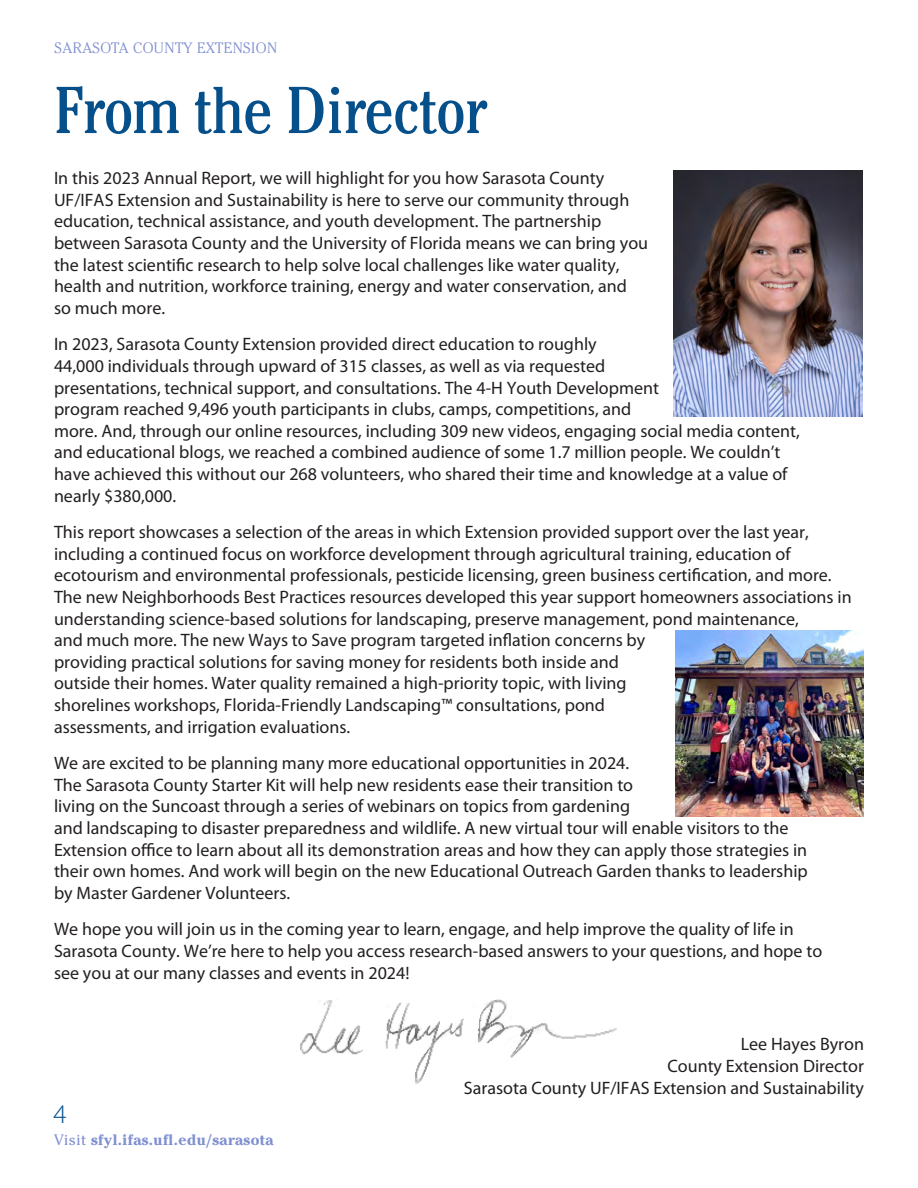
<style>
.page{position:relative;width:918px;height:1188px;background:#fff}
.page>*{position:absolute;margin:0;border:0;box-sizing:border-box;transform-origin:0 0}
.t1{font:condensed 66px "Cheltenham Std";letter-spacing:-.01em;color:#054f8b}
.t2{font:300 27px "Myriad Pro";color:#054f8b}
.t3{font:18px/21.6px "Myriad Pro";color:#231f20}
.t4{font:700 15px "Cheltenham Std";letter-spacing:.03em;color:#8090d2}
.t5{font:300 15px "Cheltenham Std";letter-spacing:.03em;color:#8090d2}
.s1{font-weight:400}
</style>
<div class="page">
<img style="left:674px;top:170px;width:188px;height:246px">
<img style="left:301px;top:1000px;width:316px;height:83px">
<img style="left:675px;top:631px;width:189px;height:185px">
<p class="t5" style="left:55px;top:39px;width:224px">SARASOTA COUNTY EXTENSION</p>
<p class="t1" style="left:54px;top:71px;width:434px">From the Director</p>
<p class="t3" style="left:54px;top:167px;width:596px">In this 2023 Annual Report, we will highlight for you how Sarasota County UF/IFAS Extension and Sustainability is here to serve our community through education, technical assistance, and youth development. The partnership between Sarasota County and the University of Florida means we can bring you the latest scientific research to help solve local challenges like water quality, health and nutrition, workforce training, energy and water conservation, and so much more.</p>
<p class="t3" style="left:54px;top:333px;width:747px">In 2023, Sarasota County Extension provided direct education to roughly<br>44,000 individuals through upward of 315 classes, as well as via requested<br>presentations, technical support, and consultations. The 4-H Youth Development<br>program reached 9,496 youth participants in clubs, camps, competitions, and<br>more. And, through our online resources, including 309 new videos, engaging social media content, and educational blogs, we reached a combined audience of some 1.7 million people. We couldn’t have achieved this without our 268 volunteers, who shared their time and knowledge at a value of nearly $380,000.</p>
<p class="t3" style="left:54px;top:521px;width:799px">This report showcases a selection of the areas in which Extension provided support over the last year, including a continued focus on workforce development through agricultural training, education of ecotourism and environmental professionals, pesticide licensing, green business certification, and more.<br>The new Neighborhoods Best Practices resources developed this year support homeowners associations in understanding science-based solutions for landscaping, preserve management, pond maintenance,<br>and much more. The new Ways to Save program targeted inflation concerns by<br>providing practical solutions for saving money for residents both inside and<br>outside their homes. Water quality remained a high-priority topic, with living<br>shorelines workshops, Florida-Friendly Landscaping™ consultations, pond<br>assessments, and irrigation evaluations.</p>
<p class="t3" style="left:54px;top:752px;width:755px">We are excited to be planning many more educational opportunities in 2024.<br>The Sarasota County Starter Kit will help new residents ease their transition to<br>living on the Suncoast through a series of webinars on topics from gardening<br>and landscaping to disaster preparedness and wildlife. A new virtual tour will enable visitors to the Extension office to learn about all its demonstration areas and how they can apply those strategies in their own homes. And work will begin on the new Educational Outreach Garden thanks to leadership by Master Gardener Volunteers.</p>
<p class="t3" style="left:54px;top:918px;width:770px">We hope you will join us in the coming year to learn, engage, and help improve the quality of life in<br>Sarasota County. We’re here to help you access research-based answers to your questions, and hope to see you at our many classes and events in 2024!</p>
<h2 class="t2" style="left:53px;top:1098px;width:15px">4</h2>
<p class="t4" style="left:54px;top:1130px;width:221px"><span class="s1">Visit</span> sfyl.ifas.ufl.edu/sarasota</p>
<p class="t3" style="left:741px;top:1033px;width:125px">Lee Hayes Byron</p>
<p class="t3" style="left:667px;top:1055px;width:198px">County Extension Director</p>
<p class="t3" style="left:464px;top:1076px;width:402px">Sarasota County UF/IFAS Extension and Sustainability</p>
</div>
